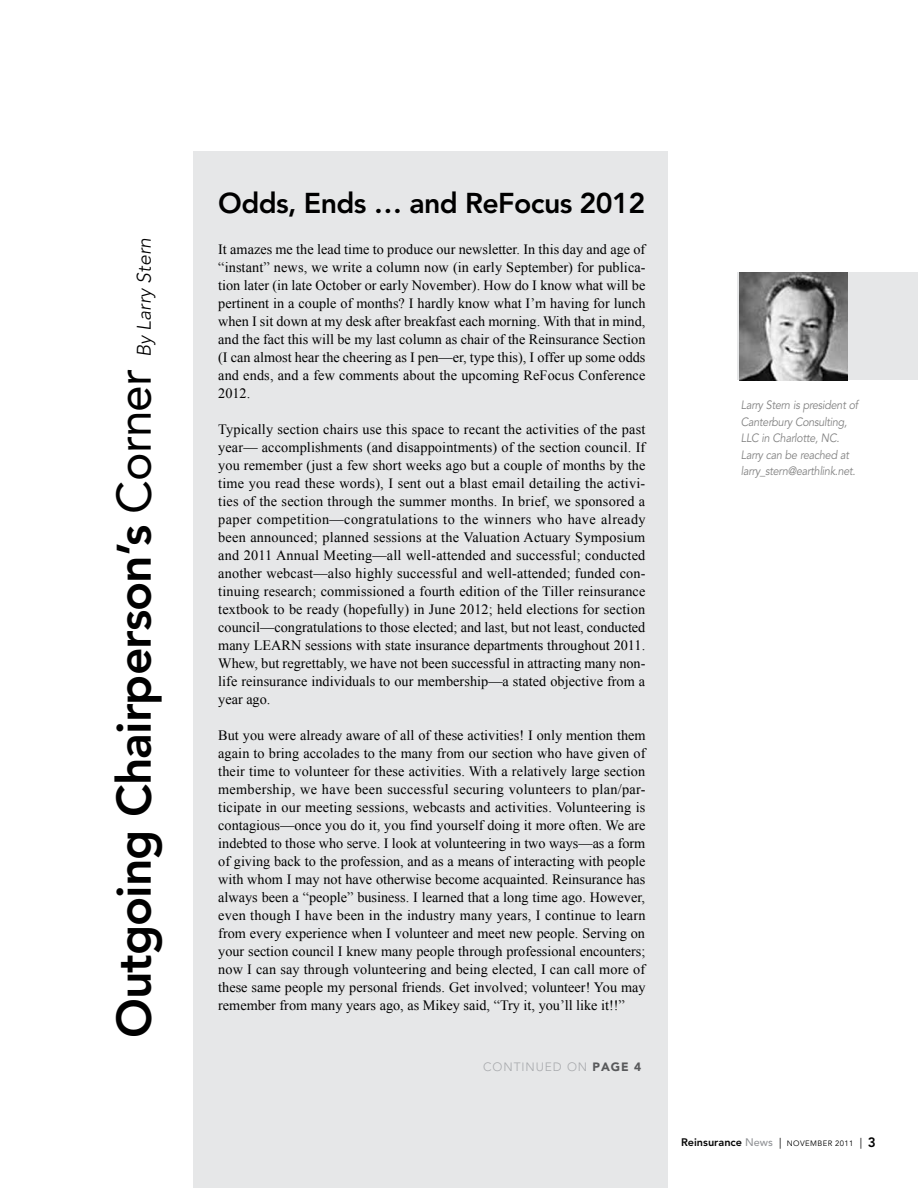
<style>
.page{position:relative;width:918px;height:1188px;background:#fff}
.page>*{position:absolute;margin:0;border:0;box-sizing:border-box;transform-origin:0 0}
.t1{font:800 48px "Avenir";letter-spacing:-.02em;color:#000}
.t2{font:800 28.5px "Avenir";letter-spacing:-.02em;color:#000}
.t3{font:italic 300 19.5px "Avenir";color:#000}
.t4{font:14.25px/18px "Times New Roman";letter-spacing:.005em;color:#000;text-align:justify}
.t5{font:italic 12px/16.5px "Avenir";letter-spacing:-.025em;color:#828282;scale:.9 1}
.t6{font:300 12px "Avenir";letter-spacing:.075em;color:#a7a9ac}
.t7{font:7.8px "Avenir";letter-spacing:.05em;color:#000}
.s1{font-weight:400}
.s2{font-weight:900;color:#58595b}
.s3{font-weight:800;font-size:10.8px;color:#050505}
.s4{font-weight:500;font-size:10.8px;color:#939598}
.s5{font-size:10.8px}
.s6{font-weight:800;font-size:13.5px}
</style>
<div class="page">
<div style="left:193px;top:151px;width:474px;height:1037px;background:#e6e7e8"></div>
<div style="left:738px;top:272px;width:180px;height:108px;background:#e6e7e8"></div>
<img style="left:739px;top:272px;width:108px;height:108px">
<h3 class="t3" style="left:133px;top:357px;width:120px;rotate:-90deg">By Larry Stern</h3>
<h1 class="t1" style="left:106px;top:1038px;width:671px;rotate:-90deg">Outgoing Chairperson’s <span class="s1">Corner</span></h1>
<h2 class="t2" style="left:218px;top:186px;width:429px">Odds, Ends … and ReFocus 2012</h2>
<p class="t4" style="left:218px;top:240px;width:429px">It amazes me the lead time to produce our newsletter. In this day and age of “instant” news, we write a column now (in early September) for publica&shy;tion later (in late October or early November). How do I know what will be pertinent in a couple of months? I hardly know what I’m having for lunch when I sit down at my desk after breakfast each morning. With that in mind, and the fact this will be my last column as chair of the Reinsurance Section (I can almost hear the cheering as I pen—er, type this), I offer up some odds and ends, and a few comments about the upcoming ReFocus Conference 2012.</p>
<p class="t4" style="left:218px;top:420px;width:429px">Typically section chairs use this space to recant the activities of the past year— accomplishments (and disappointments) of the section council. If you remember (just a few short weeks ago but a couple of months by the time you read these words), I sent out a blast email detailing the activi&shy;ties of the section through the summer months. In brief, we sponsored a paper competition—congratulations to the winners who have already been announced; planned sessions at the Valuation Actuary Symposium and 2011 Annual Meeting—all well-attended and successful; conducted another webcast—also highly successful and well-attended; funded con&shy;tinuing research; commissioned a fourth edition of the Tiller reinsurance textbook to be ready (hopefully) in June 2012; held elections for section council—congratulations to those elected; and last, but not least, conducted many LEARN sessions with state insurance departments throughout 2011.<br>Whew, but regrettably, we have not been successful in attracting many non&shy;life reinsurance individuals to our membership—a stated objective from a year ago.</p>
<p class="t4" style="left:218px;top:726px;width:429px">But you were already aware of all of these activities! I only mention them again to bring accolades to the many from our section who have given of their time to volunteer for these activities. With a relatively large section membership, we have been successful securing volunteers to plan/par&shy;ticipate in our meeting sessions, webcasts and activities. Volunteering is contagious—once you do it, you find yourself doing it more often. We are indebted to those who serve. I look at volunteering in two ways—as a form of giving back to the profession, and as a means of interacting with people with whom I may not have otherwise become acquainted. Reinsurance has always been a “people” business. I learned that a long time ago. However, even though I have been in the industry many years, I continue to learn from every experience when I volunteer and meet new people. Serving on your section council I knew many people through professional encounters; now I can say through volunteering and being elected, I can call more of these same people my personal friends. Get involved; volunteer! You may remember from many years ago, as Mikey said, “Try it, you’ll like it!!”</p>
<p class="t6" style="left:483px;top:1060px;width:160px">CONTINUED ON <span class="s2">PAGE 4</span></p>
<p class="t5" style="left:741px;top:397px;width:132px">Larry Stern is president of<br>Canterbury Consulting,<br>LLC in Charlotte, NC.<br>Larry can be reached at larry_stern@earthlink.net.</p>
<p class="t7" style="left:681px;top:1138px;width:196px"><span class="s3">Reinsurance</span> <span class="s4">News</span> <span class="s5">|</span> NOVEMBER 2011 <span class="s5">|</span> <span class="s6">3</span></p>
</div>
